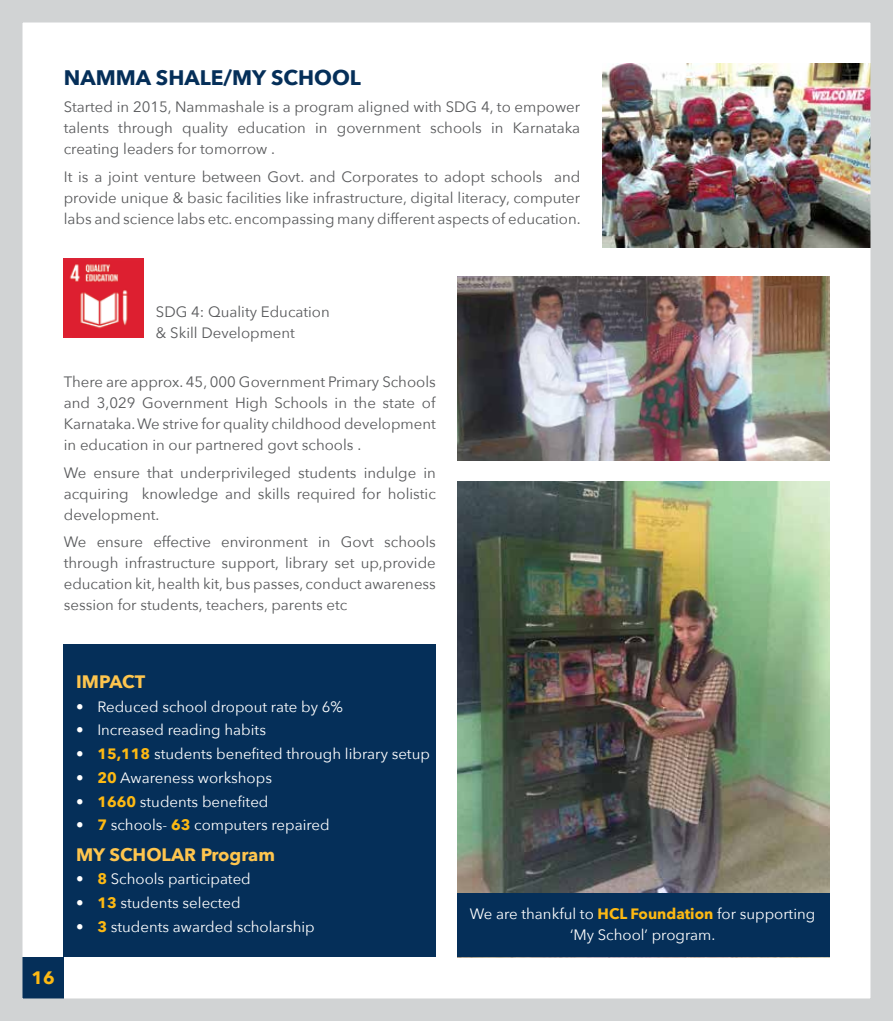
<style>
.page{position:relative;width:893px;height:1021px;background:#fff}
.page>*{position:absolute;margin:0;border:0;box-sizing:border-box;transform-origin:0 0}
.t1{font:700 21px "Avenir Next";color:#052f59}
.t2{font:700 18px "Avenir Next";color:#fec54e}
.t3{font:700 18px "Avenir Next";color:#fdb913}
.t4{font:15px/21px "Avenir Next";color:#58595b;text-align:justify}
.t5{font:15px/21px "Avenir Next";color:#fff;text-align:center}
.s1{font-weight:700}
.s2{font-weight:700;color:#fdb913}
</style>
<div class="page">
<img style="left:602px;top:64px;width:268px;height:184px">
<img style="left:64px;top:258px;width:79px;height:79px">
<div style="left:64px;top:644px;width:372px;height:313px;background:#052f59"></div>
<img style="left:457px;top:481px;width:372px;height:412px">
<img style="left:457px;top:276px;width:372px;height:184px">
<div style="left:457px;top:893px;width:372px;height:64px;background:#052f59"></div>
<div style="left:23px;top:957px;width:41px;height:41px;background:#052f59"></div>
<div style="left:0;top:0;width:893px;height:1020px;border:22px solid #d1d3d4"></div>
<svg style="left:892px;top:0;width:1px;height:1020px"></svg>
<h1 class="t1" style="left:64px;top:59px;width:299px">NAMMA SHALE/MY SCHOOL</h1>
<p class="t4" style="left:64px;top:96px;width:518px">Started in 2015, Nammashale is a program aligned with SDG 4, to empower talents through quality education in government schools in Karnataka creating leaders for tomorrow .</p>
<p class="t4" style="left:64px;top:165px;width:518px">It is a joint venture between Govt. and Corporates to adopt schools and provide unique &amp; basic facilities like infrastructure, digital literacy, computer labs and science labs etc. encompassing many different aspects of education.</p>
<p class="t4" style="left:156px;top:300px;width:175px">SDG 4: Quality Education &amp; Skill Development</p>
<p class="t4" style="left:64px;top:371px;width:374px">There are approx. 45, 000 Government Primary Schools and 3,029 Government High Schools in the state of Karnataka. We strive for quality childhood development in education in our partnered govt schools .</p>
<p class="t4" style="left:64px;top:461px;width:374px">We ensure that underprivileged students indulge in acquiring knowledge and skills required for holistic development.</p>
<p class="t4" style="left:64px;top:530px;width:374px">We ensure effective environment in Govt schools through infrastructure support, library set up,provide education kit, health kit, bus passes, conduct awareness session for students, teachers, parents etc</p>
<p class="t3" style="left:31px;top:962px;width:25px">16</p>
<p class="t2" style="left:76px;top:666px;width:71px">IMPACT</p>
<p class="t5" style="left:76px;top:695px;width:268px">• Reduced school dropout rate by 6%</p>
<p class="t5" style="left:76px;top:719px;width:191px">• Increased reading habits</p>
<p class="t5" style="left:76px;top:742px;width:355px"><span class="s1">•</span> <span class="s2">15,118</span> students benefited through library setup</p>
<p class="t5" style="left:76px;top:766px;width:197px"><span class="s1">•</span> <span class="s2">20</span> Awareness workshops</p>
<p class="t5" style="left:76px;top:790px;width:194px"><span class="s1">•</span> <span class="s2">1660</span> students benefited</p>
<p class="t5" style="left:76px;top:814px;width:255px"><span class="s1">•</span> <span class="s2">7</span> schools- <span class="s2">63</span> computers repaired</p>
<p class="t2" style="left:76px;top:838px;width:200px">MY SCHOLAR Program</p>
<p class="t5" style="left:76px;top:868px;width:176px"><span class="s1">•</span> <span class="s2">8</span> Schools participated</p>
<p class="t5" style="left:76px;top:891px;width:166px"><span class="s1">•</span> <span class="s2">13</span> students selected</p>
<p class="t5" style="left:76px;top:915px;width:240px"><span class="s1">•</span> <span class="s2">3</span> students awarded scholarship</p>
<p class="t5" style="left:470px;top:902px;width:347px">We are thankful to <span class="s2">HCL Foundation</span> for supporting ‘My School’ program.</p>
</div>
